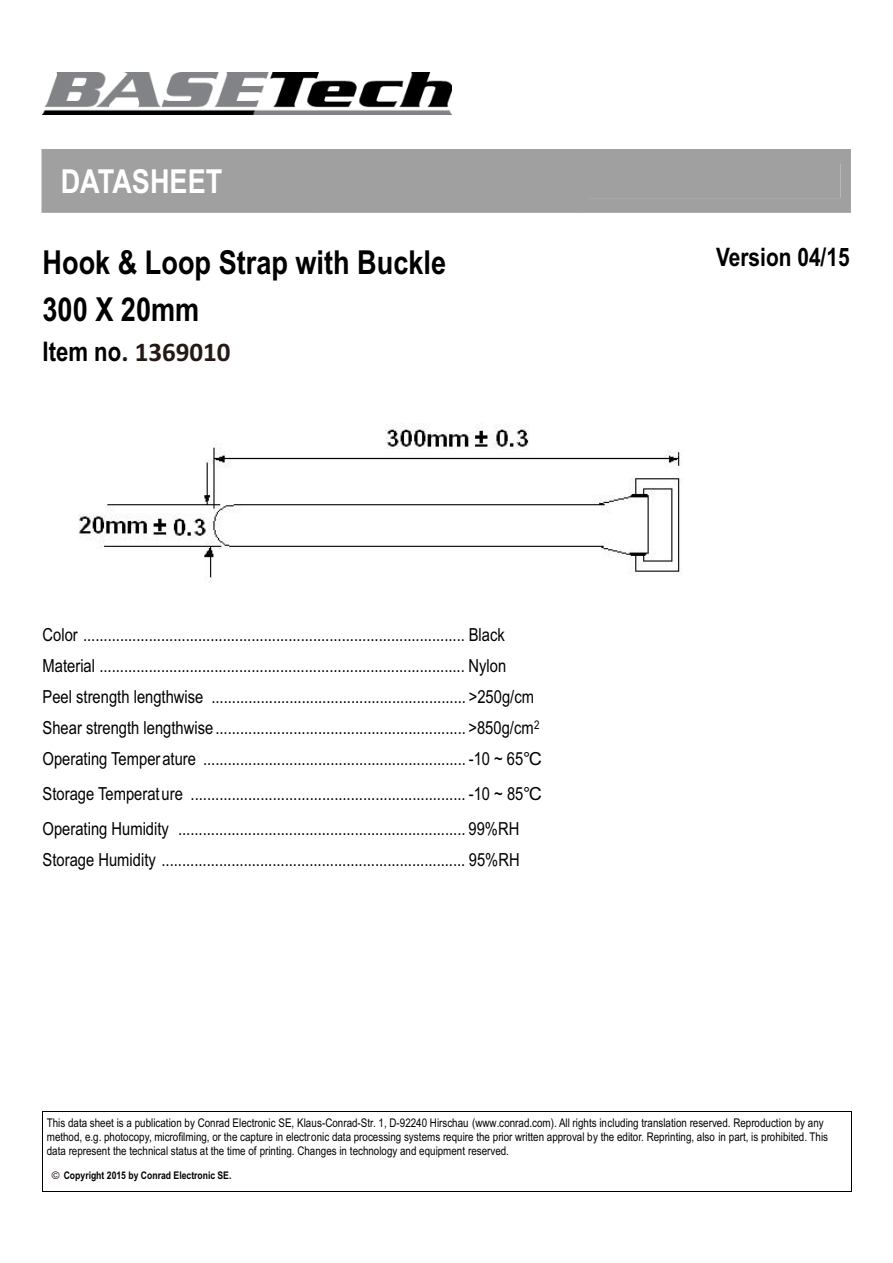
<style>
.page{position:relative;width:893px;height:1263px;background:#fff}
.page>*{position:absolute;margin:0;border:0;box-sizing:border-box;transform-origin:0 0}
.t1{font:700 33px/47.4px "Arial Narrow";color:#000}
.t2{font:700 33px "Arial Narrow";color:#fff}
.t3{font:700 27px "Calibri";color:#231916}
.t4{font:700 25.5px "Arial Narrow";color:#000}
.t5{font:18px/31px "Arial Narrow";color:#000}
.t6{font:12px/13.8px "Arial Narrow";color:#000}
.t7{font:700 10.5px "Arial Narrow";color:#000}
.s1{font-family:"Arial Narrow";color:#000}
.s2{font-family:"Arial Unicode MS"}
.s3{font-family:"Arial Unicode MS";font-weight:400;color:#231916}
</style>
<div class="page">
<img style="left:43px;top:72px;width:408px;height:43px">
<div style="left:41px;top:149px;width:809px;height:64px;background:#a0a0a0"></div>
<div style="left:589px;top:164px;width:251px;height:34px;background:#a0a0a0"></div>
<img style="left:78px;top:423px;width:603px;height:159px">
<hr style="left:42px;top:1111px;width:809px;height:1px;background:#000">
<hr style="left:42px;top:1116px;width:1px;height:49px;background:#000">
<hr style="left:850px;top:1116px;width:1px;height:49px;background:#000">
<svg style="left:42px;top:1165px;width:1px;height:26px"></svg>
<hr style="left:42px;top:1191px;width:537px;height:1px;background:#000">
<hr style="left:577px;top:1191px;width:273px;height:1px;background:#000">
<h1 class="t2" style="left:61px;top:169px;width:163px">DATASHEET</h1>
<h1 class="t1" style="left:43px;top:241px;width:405px">Hook &amp; Loop Strap with Buckle<br>300 X 20mm</h1>
<h2 class="t3" style="left:43px;top:341px;width:189px"><span class="s1">Item no</span>. 1369010</h2>
<p class="t5" style="left:43px;top:621px;width:500px">Color ............................................................................................. Black Material ......................................................................................... Nylon<br>Peel strength lengthwise .............................................................. &gt;250g/cm Shear strength lengthwise............................................................. &gt;850g/cm<sup>2<br></sup>Operating Temperature ................................................................ -10 ~ 65<span class="s2">℃</span></p>
<p class="t5" style="left:43px;top:778px;width:500px;line-height:35px">Storage Temperature ................................................................... -10 ~ 85<span class="s2">℃<br></span>Operating Humidity ...................................................................... 99%RH</p>
<p class="t5" style="left:43px;top:846px;width:478px">Storage Humidity .......................................................................... 95%RH</p>
<h3 class="t4" style="left:716px;top:248px;width:135px">Version 04/15</h3>
<p class="t6" style="left:47px;top:1117px;width:782px">This data sheet is a publication by Conrad Electronic SE, Klaus-Conrad-Str. 1, D-92240 Hirschau (www.conrad.com). All rights including translation reserved. Reproduction by any method, e.g. photocopy, microfilming, or the capture in electronic data processing systems require the prior written approval by the editor. Reprinting, also in part, is prohibited. This data represent the technical status at the time of printing. Changes in technology and equipment reserved.</p>
<p class="t7" style="left:52px;top:1171px;width:181px"><span class="s3">©</span> Copyright 2015 by Conrad Electronic SE.</p>
</div>
